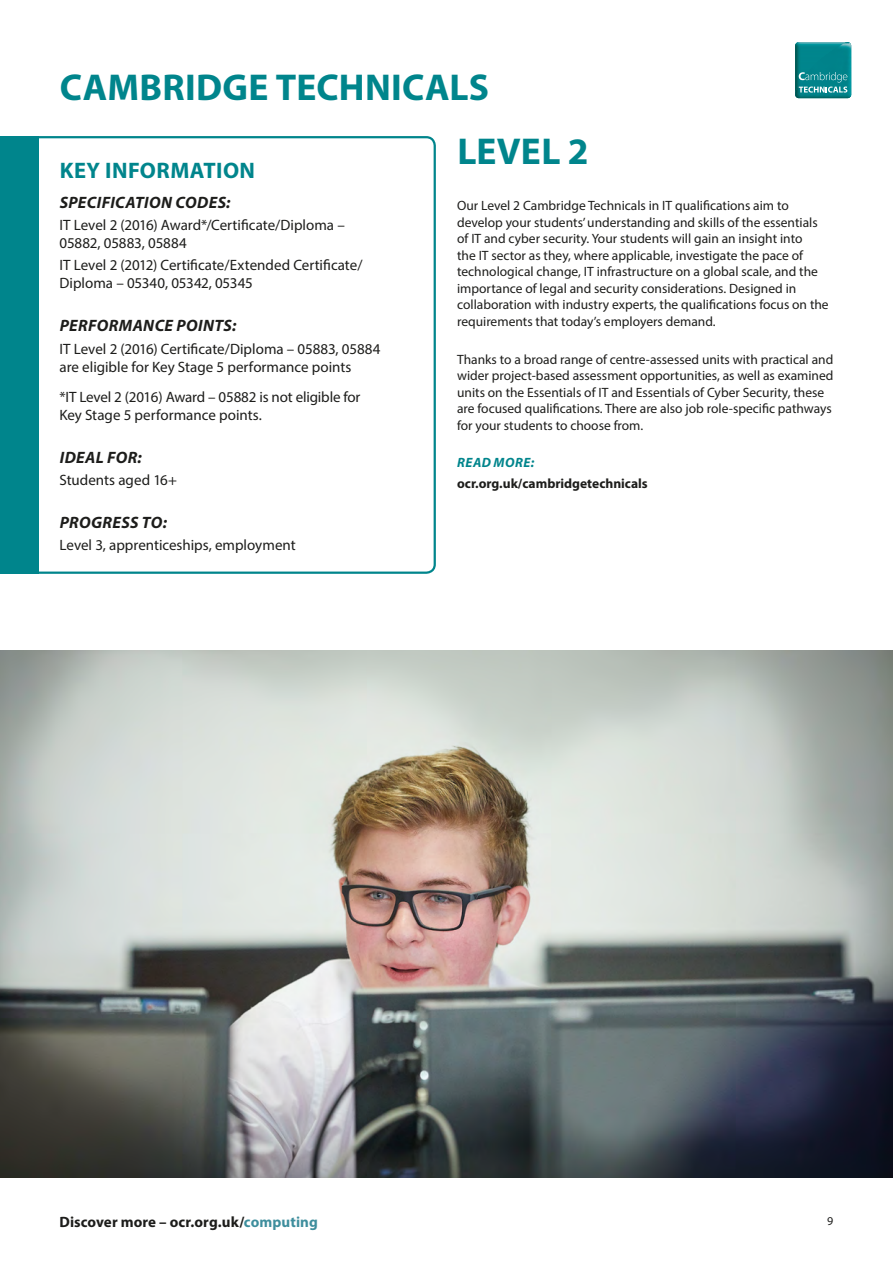
<style>
.page{position:relative;width:893px;height:1263px;background:#fff}
.page>*{position:absolute;margin:0;border:0;box-sizing:border-box;transform-origin:0 0}
.Qualificaton_Header{font:700 37.5px "Myriad Pro";letter-spacing:.005em;color:#00858c}
.Qualification_Header{font:700 22.5px "Myriad Pro";letter-spacing:.02em;color:#00858c}
.Qualification_Header-2{font:italic 700 16.5px "Myriad Pro";letter-spacing:.02em;color:#1d1d1b}
.Header_1{font:italic 700 16.5px "Myriad Pro";letter-spacing:.02em;color:#1d1d1b}
.Header_1-2{font:15px/18px "Myriad Pro";color:#1d1d1b}
.Footnote{font:15px/18px "Myriad Pro";letter-spacing:-.01em;color:#1d1d1b}
.Header_1-3{font:700 15px "Myriad Pro";letter-spacing:.005em;color:#1d1d1b}
.Qualification_Text{font:13.5px/16.5px "Myriad Pro";color:#1d1d1b}
.Qualification_Text-2{font:700 13.5px "Myriad Pro";color:#1d1d1b}
.Qualification_Read_M{font:italic 700 13.5px "Myriad Pro";letter-spacing:.03em;color:#00858c}
.t1{font:12px "Myriad Pro";color:#1d1d1b}
.s1{color:#3e8e9d}
</style>
<div class="page">
<img style="left:798px;top:44px;width:54px;height:55px">
<svg style="left:795px;top:42px;width:56px;height:56px;background:#178c92"></svg>
<svg style="left:38px;top:136px;width:398px;height:438px"></svg>
<div style="left:0;top:136px;width:38px;height:438px;background:#00858c"></div>
<img style="left:0;top:651px;width:893px;height:527px">
<p class="Qualificaton_Header" style="left:60px;top:63px;width:431px">CAMBRIDGE TECHNICALS</p>
<p class="Qualificaton_Header" style="left:457px;top:127px;width:133px">LEVEL 2</p>
<p class="Qualification_Text" style="left:457px;top:197px;width:373px">Our Level 2 Cambridge Technicals in IT qualifications aim to develop your students’ understanding and skills of the essentials of IT and cyber security. Your students will gain an insight into<br>the IT sector as they, where applicable, investigate the pace of technological change, IT infrastructure on a global scale, and the importance of legal and security considerations. Designed in collaboration with industry experts, the qualifications focus on the requirements that today’s employers demand.</p>
<p class="Qualification_Text" style="left:457px;top:351px;width:378px">Thanks to a broad range of centre-assessed units with practical and wider project-based assessment opportunities, as well as examined units on the Essentials of IT and Essentials of Cyber Security, these are focused qualifications. There are also job role-specific pathways for your students to choose from.</p>
<p class="Qualification_Read_M" style="left:457px;top:454px;width:78px">READ MORE:</p>
<p class="Qualification_Text-2" style="left:457px;top:475px;width:192px">ocr.org.uk/cambridgetechnicals</p>
<p class="Qualification_Header" style="left:60px;top:156px;width:197px">KEY INFORMATION</p>
<p class="Qualification_Header-2" style="left:60px;top:192px;width:172px">SPECIFICATION CODES:</p>
<p class="Header_1-2" style="left:60px;top:216px;width:287px">IT Level 2 (2016) Award*/Certificate/Diploma –<br>05882, 05883, 05884</p>
<p class="Header_1-2" style="left:60px;top:256px;width:305px">IT Level 2 (2012) Certificate/Extended Certificate/<br>Diploma – 05340, 05342, 05345</p>
<p class="Qualification_Header-2" style="left:60px;top:315px;width:178px">PERFORMANCE POINTS:</p>
<p class="Header_1-2" style="left:60px;top:339px;width:322px">IT Level 2 (2016) Certificate/Diploma – 05883, 05884 are eligible for Key Stage 5 performance points</p>
<p class="Footnote" style="left:60px;top:388px;width:302px">*IT Level 2 (2016) Award – 05882 is not eligible for<br>Key Stage 5 performance points.</p>
<p class="Qualification_Header-2" style="left:60px;top:447px;width:84px">IDEAL FOR:</p>
<p class="Header_1-2" style="left:60px;top:471px;width:119px">Students aged 16+</p>
<p class="Header_1" style="left:60px;top:512px;width:109px">PROGRESS TO:</p>
<p class="Header_1-2" style="left:60px;top:536px;width:238px">Level 3, apprenticeships, employment</p>
<p class="Header_1-3" style="left:60px;top:1212px;width:260px">Discover more – ocr.org.uk/<span class="s1">computing</span></p>
<p class="t1" style="left:827px;top:1214px;width:8px">9</p>
</div>
